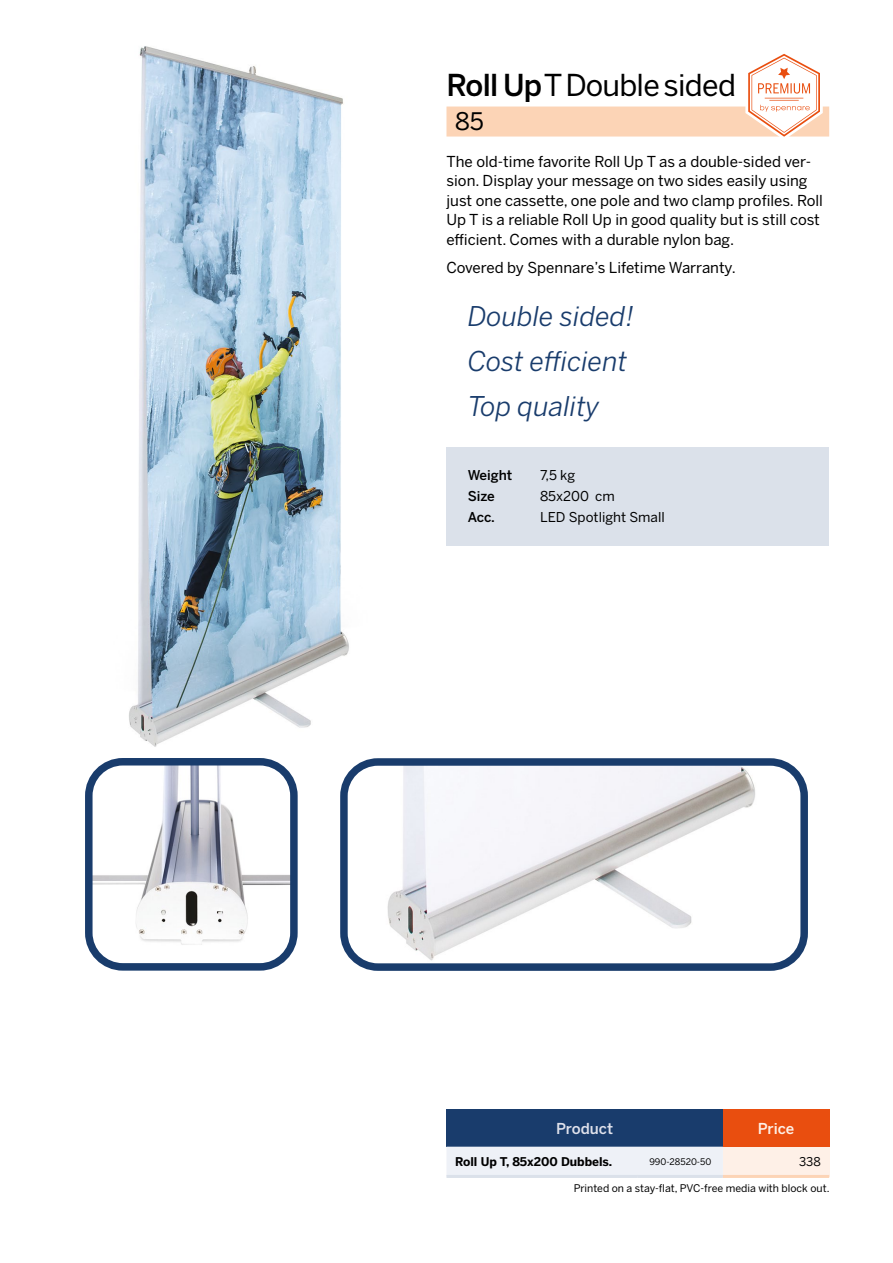
<style>
.page{position:relative;width:893px;height:1263px;background:#fff}
.page>*{position:absolute;margin:0;border:0;box-sizing:border-box;transform-origin:0 0}
.Produktnamn{font:30px "Benton Sans";letter-spacing:-.025em;color:#000}
.Argument{font:italic 27px "Benton Sans";color:#193c6c}
.Produktnamn_rad2{font:24px "Benton Sans";color:#000}
.Produktbeskrivning{font:15px/19.5px "Benton Sans";color:#000}
.Tabell-rubrik-ställn{font:500 15px "Benton Sans";color:#dfe1eb}
.Tabell-rubrik-Tillsa{font:500 15px "Benton Sans";letter-spacing:-.005em;color:#fef0e7}
.Produktfakta{font:13.5px "Benton Sans";color:#000}
.Produktfakta-2{font:500 13.5px "Benton Sans";color:#000}
.Generell-Storlek{font:700 12px "Benton Sans";color:#000}
.Genrell-Pris{font:12px "Benton Sans";color:#000}
.Printas_på{font:10.5px "Benton Sans";color:#000}
.Generell-ArtNr{font:9px "Benton Sans";color:#000}
.s1{font-weight:500}
</style>
<div class="page">
<img style="left:129px;top:46px;width:220px;height:701px">
<img style="left:356px;top:767px;width:431px;height:195px">
<div style="left:340px;top:758px;width:468px;height:213px;border:8px solid #193c6c;border-radius:34px"></div>
<img style="left:94px;top:767px;width:195px;height:181px">
<div style="left:85px;top:758px;width:213px;height:213px;border:8px solid #193c6c;border-radius:34px"></div>
<div style="left:446px;top:1109px;width:277px;height:38px;background:#193c6c"></div>
<div style="left:447px;top:1147px;width:276px;height:28px;background:#eef1f7"></div>
<hr style="left:446px;top:1175px;width:192px;height:3px;background:#dbe1ea">
<hr style="left:638px;top:1175px;width:85px;height:3px;background:#dbe1ea">
<div style="left:723px;top:1109px;width:106px;height:38px;background:#e94e0f"></div>
<div style="left:723px;top:1147px;width:106px;height:29px;background:#fef0e7"></div>
<hr style="left:723px;top:1175px;width:106px;height:3px;background:#fcd4b6">
<div style="left:446px;top:107px;width:383px;height:30px;background:#fcd4b6"></div>
<div style="left:446px;top:448px;width:383px;height:56px;background:#dbe1ea"></div>
<div style="left:446px;top:490px;width:383px;height:56px;background:#dbe1ea"></div>
<svg style="left:745px;top:53px;width:78px;height:84px"></svg>
<p class="Produktnamn" style="left:446px;top:67px;width:291px"><span class="s1">Roll Up</span> T Double sided</p>
<p class="Produktnamn_rad2" style="left:455px;top:107px;width:30px">85</p>
<p class="Produktbeskrivning" style="left:446px;top:152px;width:378px">The old-time favorite Roll Up T as a double-sided ver&shy;sion. Display your message on two sides easily using just one cassette, one pole and two clamp profiles. Roll Up T is a reliable Roll Up in good quality but is still cost efficient. Comes with a durable nylon bag.</p>
<p class="Produktbeskrivning" style="left:446px;top:258px;width:291px">Covered by Spennare’s Lifetime Warranty.</p>
<p class="Argument" style="left:468px;top:300px;width:168px">Double sided!</p>
<p class="Argument" style="left:468px;top:345px;width:161px">Cost efficient</p>
<p class="Argument" style="left:468px;top:390px;width:133px">Top quality</p>
<p class="Produktfakta-2" style="left:468px;top:466px;width:46px">Weight</p>
<p class="Produktfakta" style="left:540px;top:467px;width:37px">7,5 kg</p>
<p class="Produktfakta-2" style="left:468px;top:487px;width:28px">Size</p>
<p class="Produktfakta" style="left:540px;top:488px;width:76px">85x200 cm</p>
<p class="Produktfakta-2" style="left:468px;top:508px;width:29px">Acc.</p>
<p class="Produktfakta" style="left:540px;top:509px;width:126px">LED Spotlight Small</p>
<p class="Tabell-rubrik-ställn" style="left:556px;top:1119px;width:58px">Product</p>
<p class="Generell-Storlek" style="left:455px;top:1154px;width:159px">Roll Up T, 85x200 Dubbels.</p>
<p class="Generell-ArtNr" style="left:649px;top:1156px;width:64px">990-28520-50</p>
<p class="Tabell-rubrik-Tillsa" style="left:758px;top:1119px;width:38px">Price</p>
<p class="Genrell-Pris" style="left:799px;top:1155px;width:23px">338</p>
<p class="Printas_på" style="left:574px;top:1181px;width:257px">Printed on a stay-flat, PVC-free media with block out.</p>
</div>
